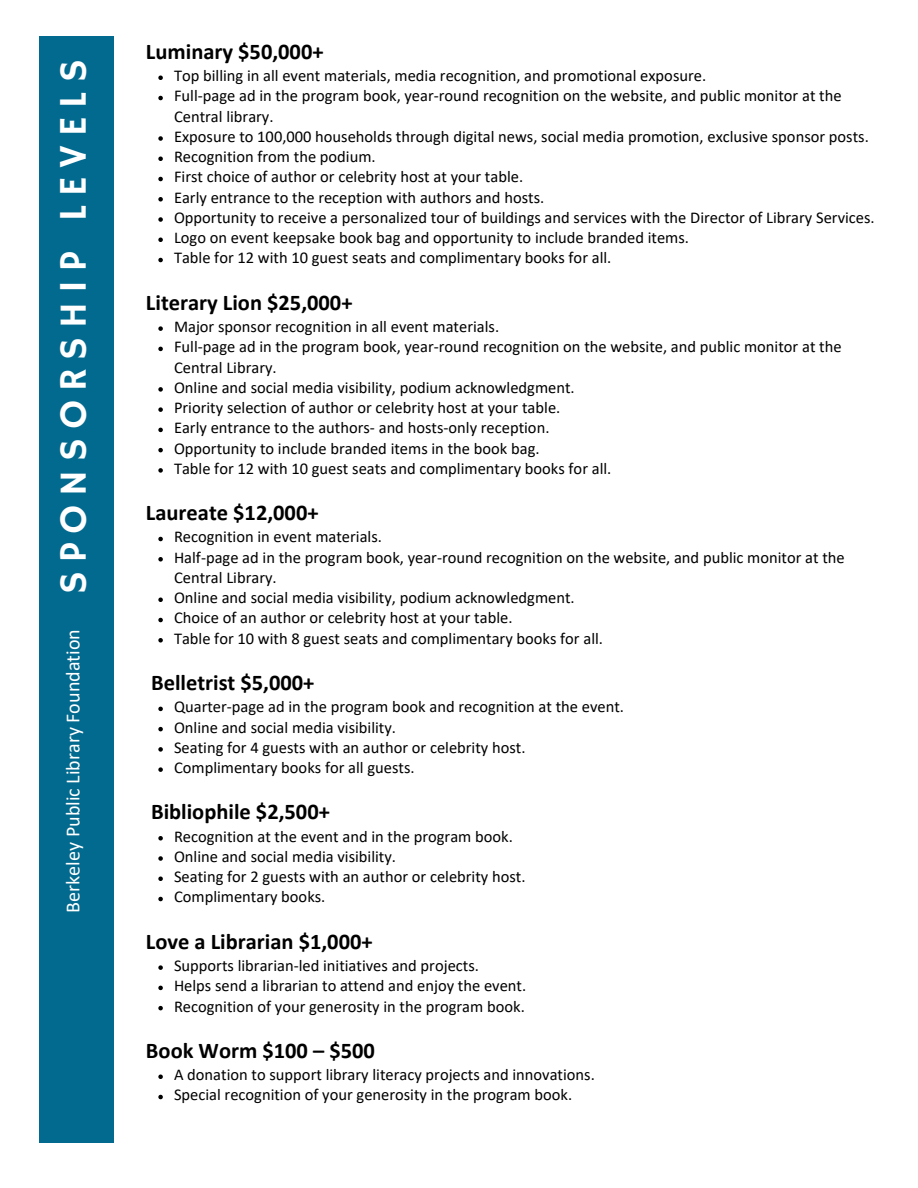
<style>
.page{position:relative;width:918px;height:1188px;background:#fff}
.page>*{position:absolute;margin:0;border:0;box-sizing:border-box;transform-origin:0 0}
.t1{font:39px "Hammersmith One";letter-spacing:.23em;color:#fff}
.t2{font:700 22.5px "Calibri";color:#000}
.t3{font:20.1px "Calibri";color:#fff}
.t4{font:16.5px/20.2px "Calibri";color:#000}
</style>
<div class="page">
<div style="left:40px;top:37px;width:74px;height:1106px;background:#036a8f"></div>
<svg style="left:158px;top:76px;width:5px;height:4px"></svg>
<svg style="left:158px;top:96px;width:5px;height:4px"></svg>
<svg style="left:158px;top:136px;width:5px;height:5px"></svg>
<svg style="left:158px;top:157px;width:5px;height:4px"></svg>
<svg style="left:158px;top:177px;width:5px;height:4px"></svg>
<svg style="left:158px;top:197px;width:5px;height:5px"></svg>
<svg style="left:158px;top:217px;width:5px;height:5px"></svg>
<svg style="left:158px;top:238px;width:5px;height:4px"></svg>
<svg style="left:158px;top:258px;width:5px;height:4px"></svg>
<svg style="left:158px;top:326px;width:5px;height:5px"></svg>
<svg style="left:158px;top:347px;width:5px;height:4px"></svg>
<svg style="left:158px;top:387px;width:5px;height:5px"></svg>
<svg style="left:158px;top:407px;width:5px;height:5px"></svg>
<svg style="left:158px;top:428px;width:5px;height:4px"></svg>
<svg style="left:158px;top:448px;width:5px;height:4px"></svg>
<svg style="left:158px;top:468px;width:5px;height:5px"></svg>
<svg style="left:158px;top:537px;width:5px;height:4px"></svg>
<svg style="left:158px;top:557px;width:5px;height:5px"></svg>
<svg style="left:158px;top:598px;width:5px;height:4px"></svg>
<svg style="left:158px;top:618px;width:5px;height:4px"></svg>
<svg style="left:158px;top:638px;width:5px;height:5px"></svg>
<svg style="left:158px;top:707px;width:5px;height:4px"></svg>
<svg style="left:158px;top:727px;width:5px;height:4px"></svg>
<svg style="left:158px;top:747px;width:5px;height:5px"></svg>
<svg style="left:158px;top:767px;width:5px;height:5px"></svg>
<svg style="left:158px;top:836px;width:5px;height:5px"></svg>
<svg style="left:158px;top:856px;width:5px;height:5px"></svg>
<svg style="left:158px;top:877px;width:5px;height:4px"></svg>
<svg style="left:158px;top:897px;width:5px;height:4px"></svg>
<svg style="left:158px;top:965px;width:5px;height:5px"></svg>
<svg style="left:158px;top:986px;width:5px;height:4px"></svg>
<svg style="left:158px;top:1006px;width:5px;height:4px"></svg>
<svg style="left:158px;top:1075px;width:5px;height:4px"></svg>
<svg style="left:158px;top:1095px;width:5px;height:4px"></svg>
<p class="t1" style="left:51px;top:594px;width:536px;rotate:-90deg">SPONSORSHIP LEVELS</p>
<p class="t3" style="left:65px;top:913px;width:285px;rotate:-90deg">Berkeley Public Library Foundation</p>
<h1 class="t2" style="left:146px;top:42px;width:179px">Luminary $50,000+</h1>
<h3 class="t4" style="left:174px;top:67px;width:534px">Top billing in all event materials, media recognition, and promotional exposure.</h3>
<h2 class="t4" style="left:174px;top:87px;width:669px">Full-page ad in the program book, year-round recognition on the website, and public monitor at the<br>Central library.</h2>
<p class="t4" style="left:174px;top:128px;width:696px">Exposure to 100,000 households through digital news, social media promotion, exclusive sponsor posts.</p>
<p class="t4" style="left:174px;top:148px;width:203px">Recognition from the podium.</p>
<p class="t4" style="left:174px;top:168px;width:351px">First choice of author or celebrity host at your table.</p>
<p class="t4" style="left:174px;top:188px;width:372px">Early entrance to the reception with authors and hosts.</p>
<p class="t4" style="left:174px;top:209px;width:702px">Opportunity to receive a personalized tour of buildings and services with the Director of Library Services.</p>
<p class="t4" style="left:174px;top:229px;width:517px">Logo on event keepsake book bag and opportunity to include branded items.</p>
<p class="t4" style="left:174px;top:249px;width:439px">Table for 12 with 10 guest seats and complimentary books for all.</p>
<p class="t2" style="left:146px;top:293px;width:208px">Literary Lion $25,000+</p>
<p class="t4" style="left:174px;top:318px;width:327px">Major sponsor recognition in all event materials.</p>
<h2 class="t4" style="left:174px;top:338px;width:669px">Full-page ad in the program book, year-round recognition on the website, and public monitor at the<br>Central Library.</h2>
<p class="t4" style="left:174px;top:379px;width:402px">Online and social media visibility, podium acknowledgment.</p>
<p class="t4" style="left:174px;top:399px;width:388px">Priority selection of author or celebrity host at your table.</p>
<p class="t4" style="left:174px;top:419px;width:377px">Early entrance to the authors- and hosts-only reception.</p>
<p class="t4" style="left:174px;top:439px;width:367px">Opportunity to include branded items in the book bag.</p>
<p class="t4" style="left:174px;top:460px;width:439px">Table for 12 with 10 guest seats and complimentary books for all.</p>
<p class="t2" style="left:146px;top:503px;width:174px">Laureate $12,000+</p>
<p class="t4" style="left:174px;top:528px;width:209px">Recognition in event materials.</p>
<h2 class="t4" style="left:174px;top:548px;width:672px">Half-page ad in the program book, year-round recognition on the website, and public monitor at the<br>Central Library.</h2>
<p class="t4" style="left:174px;top:589px;width:402px">Online and social media visibility, podium acknowledgment.</p>
<p class="t4" style="left:174px;top:609px;width:340px">Choice of an author or celebrity host at your table.</p>
<p class="t4" style="left:174px;top:629px;width:431px">Table for 10 with 8 guest seats and complimentary books for all.</p>
<p class="t2" style="left:151px;top:673px;width:165px">Belletrist $5,000+</p>
<p class="t4" style="left:174px;top:698px;width:452px">Quarter-page ad in the program book and recognition at the event.</p>
<h2 class="t4" style="left:174px;top:718px;width:224px">Online and social media visibility.</h2>
<p class="t4" style="left:174px;top:739px;width:353px">Seating for 4 guests with an author or celebrity host.</p>
<p class="t4" style="left:174px;top:759px;width:242px">Complimentary books for all guests.</p>
<p class="t2" style="left:151px;top:802px;width:180px">Bibliophile $2,500+</p>
<p class="t4" style="left:174px;top:827px;width:340px">Recognition at the event and in the program book.</p>
<h2 class="t4" style="left:174px;top:848px;width:224px">Online and social media visibility.</h2>
<p class="t4" style="left:174px;top:868px;width:353px">Seating for 2 guests with an author or celebrity host.</p>
<p class="t4" style="left:174px;top:888px;width:153px">Complimentary books.</p>
<p class="t2" style="left:146px;top:932px;width:228px">Love a Librarian $1,000+</p>
<p class="t4" style="left:174px;top:957px;width:306px">Supports librarian-led initiatives and projects.</p>
<h2 class="t4" style="left:174px;top:977px;width:354px">Helps send a librarian to attend and enjoy the event.</h2>
<p class="t4" style="left:174px;top:997px;width:352px">Recognition of your generosity in the program book.</p>
<p class="t2" style="left:146px;top:1041px;width:230px">Book Worm $100 – $500</p>
<p class="t4" style="left:174px;top:1066px;width:422px">A donation to support library literacy projects and innovations.</p>
<h2 class="t4" style="left:174px;top:1086px;width:400px">Special recognition of your generosity in the program book.</h2>
</div>
